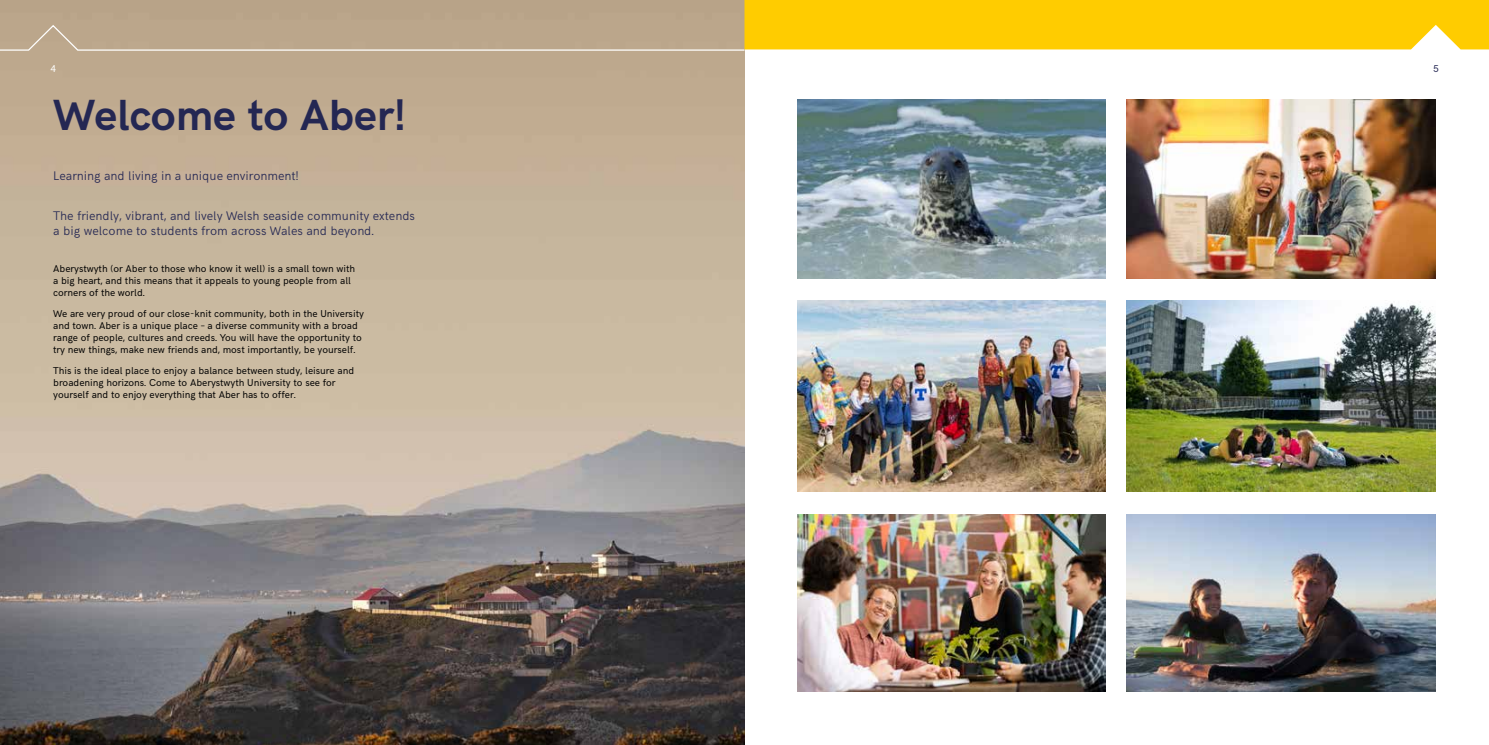
<style>
.page{position:relative;width:1489px;height:745px;background:#fff}
.page>*{position:absolute;margin:0;border:0;box-sizing:border-box;transform-origin:0 0}
.t1{font:700 43.75px "HK Grotesk";color:#242753}
.t2{font:300 12.5px/15px "HK Grotesk";color:#242753}
.t3{font:10px/12px "HK Grotesk";color:#000}
.t4{font:10px "HK Grotesk";color:#fff}
.t5{font:10px "HK Grotesk";color:#242753}
</style>
<div class="page">
<img style="left:0;top:52px;width:744px;height:692px">
<img style="left:1126px;top:300px;width:309px;height:190px">
<img style="left:1126px;top:514px;width:309px;height:177px">
<img style="left:797px;top:300px;width:308px;height:190px">
<img style="left:797px;top:99px;width:308px;height:179px">
<img style="left:1126px;top:99px;width:309px;height:179px">
<img style="left:797px;top:514px;width:308px;height:177px">
<svg style="left:0;top:0;width:1488px;height:52px;background:#ddbb4e"></svg>
<p class="t4" style="left:50px;top:61px;width:7px">4</p>
<p class="t5" style="left:1432px;top:61px;width:7px">5</p>
<h1 class="t1" style="left:53px;top:82px;width:354px">Welcome to Aber!</h1>
<p class="t2" style="left:53px;top:167px;width:247px">Learning and living in a unique environment!</p>
<p class="t2" style="left:53px;top:207px;width:363px">The friendly, vibrant, and lively Welsh seaside community extends a big welcome to students from across Wales and beyond.</p>
<p class="t3" style="left:53px;top:262px;width:303px">Aberystwyth (or Aber to those who know it well) is a small town with a big heart, and this means that it appeals to young people from all corners of the world.</p>
<p class="t3" style="left:53px;top:307px;width:312px">We are very proud of our close-knit community, both in the University and town. Aber is a unique place – a diverse community with a broad range of people, cultures and creeds. You will have the opportunity to try new things, make new friends and, most importantly, be yourself.</p>
<p class="t3" style="left:53px;top:363px;width:302px">This is the ideal place to enjoy a balance between study, leisure and broadening horizons. Come to Aberystwyth University to see for yourself and to enjoy everything that Aber has to offer.</p>
</div>
